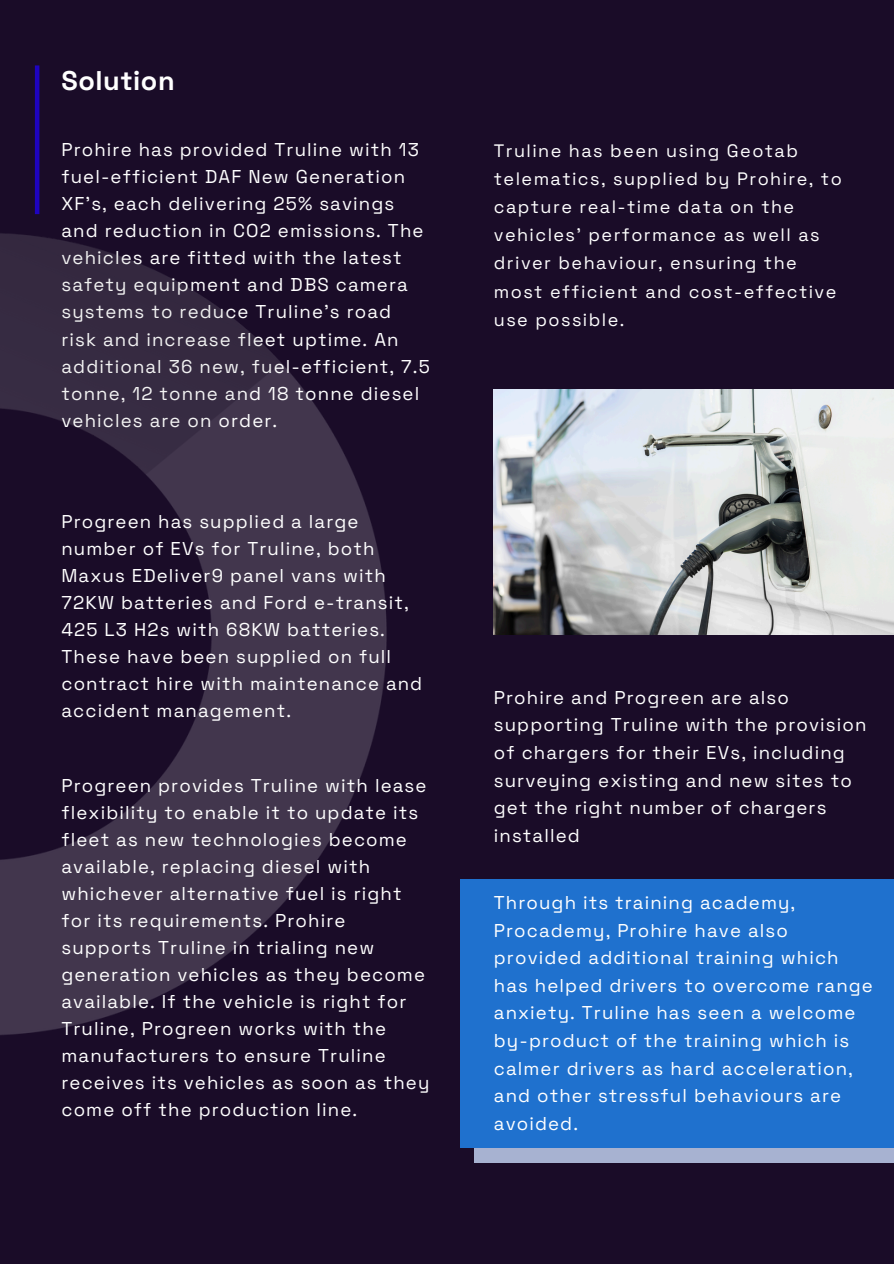
<style>
.page{position:relative;width:894px;height:1264px;background:#fff}
.page>*{position:absolute;margin:0;border:0;box-sizing:border-box;transform-origin:0 0}
.t1{font:700 27px "Space Grotesk";letter-spacing:.02em;color:#fff}
.t2{font:18.6px/27px "Space Grotesk";letter-spacing:.06em;color:#fff}
.t3{font:18px/28.2px "Space Grotesk";letter-spacing:.08em;color:#fff}
</style>
<div class="page">
<div style="left:0;top:0;width:893px;height:1263px;background:#1a0c28"></div>
<img style="left:493px;top:390px;width:400px;height:244px">
<hr style="left:35px;top:65px;width:4px;height:149px;background:#1e03bf">
<div style="left:473px;top:894px;width:420px;height:268px;background:#a7b2d1"></div>
<div style="left:459px;top:880px;width:434px;height:267px;background:#1f71ce"></div>
<img style="left:0;top:162px;width:387px;height:873px">
<p class="t1" style="left:61px;top:63px;width:115px">Solution</p>
<p class="t2" style="left:61px;top:136px;width:370px">Prohire has provided Truline with 13 fuel-efficient DAF New Generation XF’s, each delivering 25% savings and reduction in CO2 emissions. The vehicles are fitted with the latest safety equipment and DBS camera systems to reduce Truline’s road risk and increase fleet uptime. An additional 36 new, fuel-efficient, 7.5 tonne, 12 tonne and 18 tonne diesel vehicles are on order.</p>
<p class="t3" style="left:493px;top:136px;width:349px">Truline has been using Geotab telematics, supplied by Prohire, to capture real-time data on the vehicles’ performance as well as driver behaviour, ensuring the most efficient and cost-effective use possible.</p>
<p class="t2" style="left:61px;top:508px;width:362px">Progreen has supplied a large number of EVs for Truline, both<br>Maxus EDeliver9 panel vans with<br>72KW batteries and Ford e-transit,<br>425 L3 H2s with 68KW batteries.<br>These have been supplied on full contract hire with maintenance and accident management.</p>
<p class="t2" style="left:61px;top:771px;width:369px">Progreen provides Truline with lease flexibility to enable it to update its fleet as new technologies become available, replacing diesel with whichever alternative fuel is right for its requirements. Prohire supports Truline in trialing new generation vehicles as they become available. If the vehicle is right for Truline, Progreen works with the manufacturers to ensure Truline receives its vehicles as soon as they come off the production line.</p>
<p class="t2" style="left:493px;top:683px;width:374px;line-height:27.6px">Prohire and Progreen are also supporting Truline with the provision of chargers for their EVs, including surveying existing and new sites to get the right number of chargers installed</p>
<p class="t2" style="left:493px;top:888px;width:380px;line-height:27.6px">Through its training academy,<br>Procademy, Prohire have also provided additional training which has helped drivers to overcome range anxiety. Truline has seen a welcome by-product of the training which is calmer drivers as hard acceleration, and other stressful behaviours are avoided.</p>
</div>
